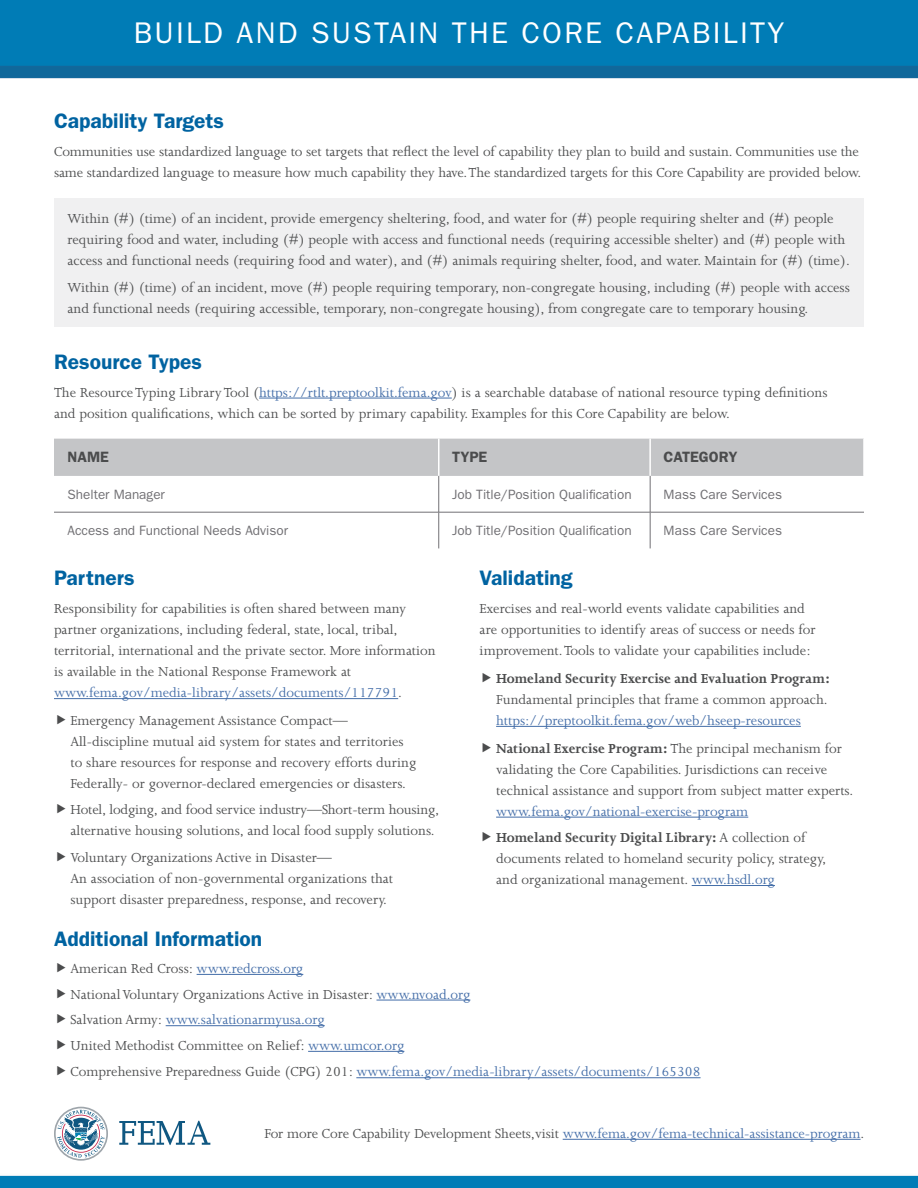
<style>
.page{position:relative;width:918px;height:1188px;background:#fff}
.page>*{position:absolute;margin:0;border:0;box-sizing:border-box;transform-origin:0 0}
.t1{font:30px "ITC Franklin Gothic Std";letter-spacing:.075em;color:#fff}
.t2{font:600 21px "ITC Franklin Gothic Std";color:#0063a1}
.t3{font:15px/21px "Joanna";color:#4b4c4d}
.t4{font:15px/21px "Joanna";color:#436da8;text-align:justify}
.t5{font:600 15px "ITC Franklin Gothic Std";color:#4b4c4d}
.t6{font:13.5px "ITC Franklin Gothic Std";color:#717074}
.s1{color:#436da8}
.s2{font-weight:700;color:#4b4c4d}
.s3{color:#4b4c4d}
.s4{font-weight:700}
</style>
<div class="page">
<img style="left:0;top:0;width:918px;height:1188px">
<hr style="left:563px;top:1139px;width:298px;height:1px;background:#436da8">
<hr style="left:259px;top:398px;width:193px;height:1px;background:#436da8">
<hr style="left:54px;top:698px;width:344px;height:1px;background:#436da8">
<hr style="left:496px;top:726px;width:305px;height:1px;background:#436da8">
<hr style="left:496px;top:817px;width:252px;height:1px;background:#436da8">
<hr style="left:692px;top:885px;width:83px;height:1px;background:#436da8">
<div style="left:54px;top:198px;width:810px;height:129px;background:#f0f0f1"></div>
<div style="left:54px;top:439px;width:809px;height:37px;background:#c4c5c7"></div>
<hr style="left:438px;top:439px;width:2px;height:37px;background:#fff">
<hr style="left:649px;top:439px;width:2px;height:37px;background:#fff">
<hr style="left:438px;top:476px;width:1px;height:36px;background:#717074">
<hr style="left:650px;top:476px;width:1px;height:36px;background:#717074">
<hr style="left:438px;top:512px;width:1px;height:36px;background:#717074">
<hr style="left:650px;top:512px;width:1px;height:36px;background:#717074">
<hr style="left:863px;top:439px;width:2px;height:37px;background:#fff">
<hr style="left:54px;top:512px;width:385px;height:1px;background:#717074">
<hr style="left:439px;top:512px;width:211px;height:1px;background:#717074">
<hr style="left:650px;top:512px;width:214px;height:1px;background:#717074">
<hr style="left:197px;top:974px;width:106px;height:1px;background:#436da8">
<hr style="left:376px;top:1000px;width:94px;height:1px;background:#436da8">
<hr style="left:166px;top:1025px;width:159px;height:1px;background:#436da8">
<hr style="left:308px;top:1051px;width:96px;height:1px;background:#436da8">
<hr style="left:356px;top:1077px;width:345px;height:1px;background:#436da8">
<svg style="left:119px;top:1121px;width:91px;height:24px"></svg>
<svg style="left:54px;top:1107px;width:54px;height:54px"></svg>
<svg style="left:57px;top:715px;width:8px;height:9px"></svg>
<svg style="left:57px;top:804px;width:8px;height:10px"></svg>
<svg style="left:57px;top:851px;width:8px;height:10px"></svg>
<svg style="left:483px;top:673px;width:8px;height:9px"></svg>
<svg style="left:483px;top:742px;width:8px;height:10px"></svg>
<svg style="left:483px;top:832px;width:8px;height:9px"></svg>
<svg style="left:57px;top:963px;width:8px;height:9px"></svg>
<svg style="left:57px;top:988px;width:8px;height:10px"></svg>
<svg style="left:57px;top:1014px;width:8px;height:9px"></svg>
<svg style="left:57px;top:1040px;width:8px;height:9px"></svg>
<svg style="left:57px;top:1066px;width:8px;height:10px"></svg>
<h1 class="t1" style="left:134px;top:16px;width:652px">BUILD AND SUSTAIN THE CORE CAPABILITY</h1>
<h3 class="t2" style="left:54px;top:108px;width:172px">Capability Targets</h3>
<p class="t3" style="left:54px;top:141px;width:809px">Communities use standardized language to set targets that reflect the level of capability they plan to build and sustain. Communities use the same standardized language to measure how much capability they have. The standardized targets for this Core Capability are provided below.</p>
<p class="t3" style="left:68px;top:208px;width:784px">Within (#) (time) of an incident, provide emergency sheltering, food, and water for (#) people requiring shelter and (#) people requiring food and water, including (#) people with access and functional needs (requiring accessible shelter) and (#) people with access and functional needs (requiring food and water), and (#) animals requiring shelter, food, and water. Maintain for (#) (time).</p>
<p class="t3" style="left:68px;top:278px;width:784px">Within (#) (time) of an incident, move (#) people requiring temporary, non-congregate housing, including (#) people with access and functional needs (requiring accessible, temporary, non-congregate housing), from congregate care to temporary housing.</p>
<h3 class="t2" style="left:54px;top:349px;width:150px">Resource Types</h3>
<p class="t3" style="left:54px;top:382px;width:775px">The Resource Typing Library Tool (<span class="s1">https://rtlt.preptoolkit.fema.gov</span>) is a searchable database of national resource typing definitions and position qualifications, which can be sorted by primary capability. Examples for this Core Capability are below.</p>
<p class="t5" style="left:68px;top:448px;width:43px">NAME</p>
<p class="t5" style="left:452px;top:448px;width:37px">TYPE</p>
<p class="t5" style="left:664px;top:448px;width:75px">CATEGORY</p>
<p class="t6" style="left:68px;top:486px;width:99px">Shelter Manager</p>
<p class="t6" style="left:452px;top:486px;width:181px">Job Title/Position Qualification</p>
<p class="t6" style="left:664px;top:486px;width:120px">Mass Care Services</p>
<p class="t6" style="left:68px;top:523px;width:222px">Access and Functional Needs Advisor</p>
<p class="t6" style="left:452px;top:523px;width:181px">Job Title/Position Qualification</p>
<p class="t6" style="left:664px;top:523px;width:120px">Mass Care Services</p>
<h3 class="t2" style="left:54px;top:566px;width:82px">Partners</h3>
<p class="t3" style="left:54px;top:598px;width:383px">Responsibility for capabilities is often shared between many partner organizations, including federal, state, local, tribal, territorial, international and the private sector. More information is available in the National Response Framework at <span class="s1">www.fema.gov/media-library/assets/documents/117791</span>.</p>
<p class="t3" style="left:70px;top:710px;width:347px">Emergency Management Assistance Compact— All-discipline mutual aid system for states and territories to share resources for response and recovery efforts during Federally- or governor-declared emergencies or disasters.</p>
<p class="t3" style="left:70px;top:799px;width:370px">Hotel, lodging, and food service industry—Short-term housing, alternative housing solutions, and local food supply solutions.</p>
<p class="t3" style="left:71px;top:847px;width:324px">Voluntary Organizations Active in Disaster—<br>An association of non-governmental organizations that support disaster preparedness, response, and recovery.</p>
<h3 class="t2" style="left:480px;top:566px;width:95px">Validating</h3>
<p class="t3" style="left:480px;top:598px;width:338px">Exercises and real-world events validate capabilities and are opportunities to identify areas of success or needs for improvement. Tools to validate your capabilities include:</p>
<p class="t4" style="left:496px;top:668px;width:335px"><span class="s2">Homeland Security Exercise and Evaluation Program:<br></span><span class="s3">Fundamental principles that frame a common approach. </span>https://preptoolkit.fema.gov/web/hseep-resources</p>
<p class="t3" style="left:496px;top:738px;width:359px"><span class="s4">National Exercise Program:</span> The principal mechanism for validating the Core Capabilities. Jurisdictions can receive technical assistance and support from subject matter experts. <span class="s1">www.fema.gov/national-exercise-program</span></p>
<p class="t3" style="left:496px;top:827px;width:332px"><span class="s4">Homeland Security Digital Library:</span> A collection of documents related to homeland security policy, strategy, and organizational management. <span class="s1">www.hsdl.org</span></p>
<h3 class="t2" style="left:54px;top:926px;width:210px">Additional Information</h3>
<p class="t3" style="left:71px;top:958px;width:234px">American Red Cross: <span class="s1">www.redcross.org</span></p>
<p class="t3" style="left:71px;top:984px;width:401px">National Voluntary Organizations Active in Disaster: <span class="s1">www.nvoad.org</span></p>
<p class="t4" style="left:71px;top:1009px;width:256px"><span class="s3">Salvation Army:</span> www.salvationarmyusa.org</p>
<p class="t3" style="left:71px;top:1035px;width:335px">United Methodist Committee on Relief: <span class="s1">www.umcor.org</span></p>
<p class="t4" style="left:71px;top:1061px;width:632px"><span class="s3">Comprehensive Preparedness Guide (CPG) 201:</span> www.fema.gov/media-library/assets/documents/165308</p>
<p class="t4" style="left:264px;top:1123px;width:601px"><span class="s3">For more Core Capability Development Sheets,visit</span> www.fema.gov/fema-technical-assistance-program<span class="s3">.</span></p>
</div>
